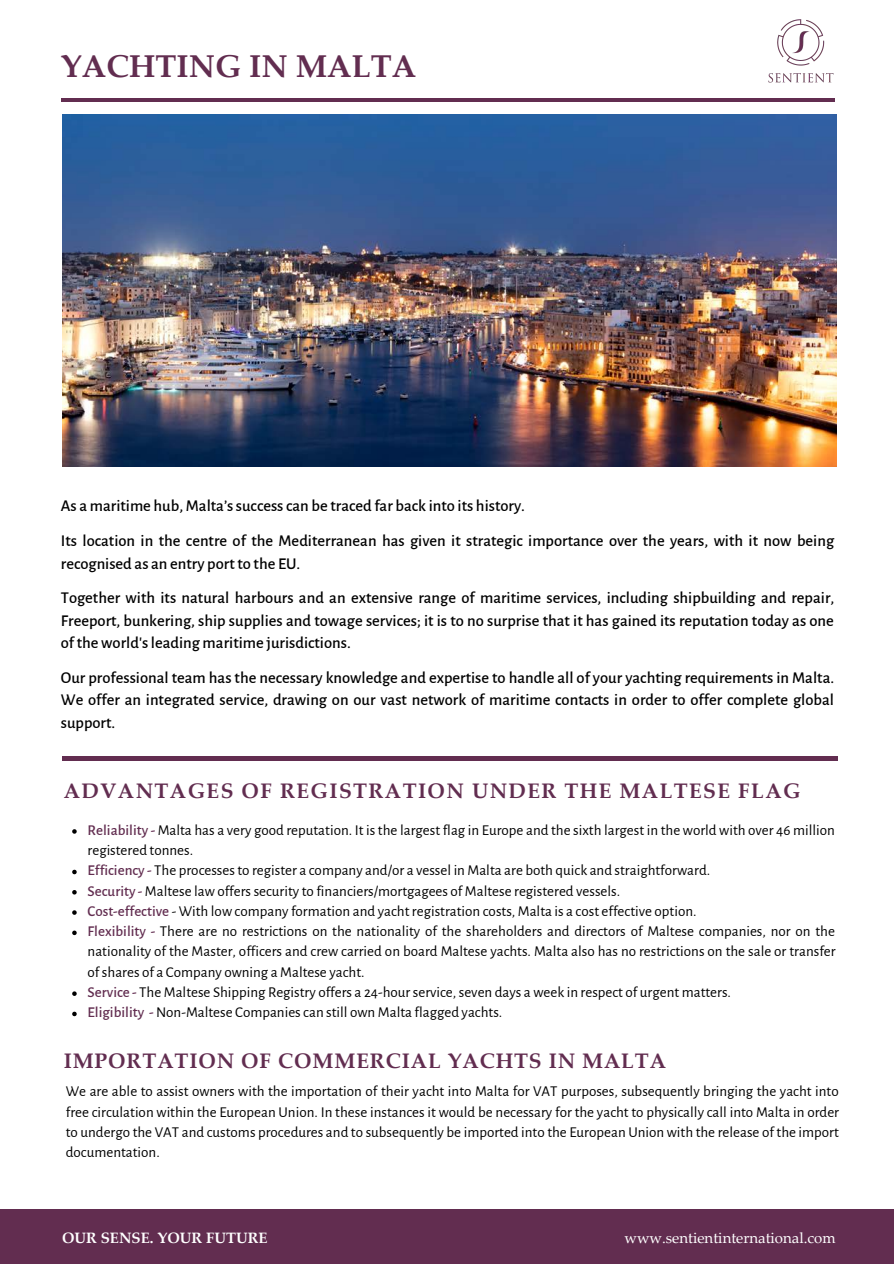
<style>
.page{position:relative;width:894px;height:1264px;background:#fff}
.page>*{position:absolute;margin:0;border:0;box-sizing:border-box;transform-origin:0 0}
.t1{font:700 31.5px "Palatino Linotype";color:#622d50}
.t2{font:700 21px "Palatino Linotype";letter-spacing:.065em;color:#622d50}
.t3{font:700 21px "Palatino Linotype";letter-spacing:.04em;color:#622d50}
.t4{font:500 16.5px/22.5px "Alegreya Sans";color:#000;text-align:justify}
.t5{font:15px/20.2px "Alegreya Sans";color:#000;text-align:justify}
.t6{font:15px "Palatino Linotype";color:#fff}
.t7{font:700 15px "Palatino Linotype";color:#fff}
.s1{font-weight:500;color:#622d50}
</style>
<div class="page">
<img style="left:62px;top:114px;width:774px;height:353px">
<hr style="left:61px;top:98px;width:773px;height:3px;background:#622d50">
<img style="left:768px;top:19px;width:66px;height:64px">
<hr style="left:62px;top:757px;width:775px;height:3px;background:#622d50">
<div style="left:0;top:1209px;width:893px;height:54px;background:#622d50"></div>
<svg style="left:72px;top:829px;width:5px;height:4px"></svg>
<svg style="left:72px;top:869px;width:5px;height:5px"></svg>
<svg style="left:72px;top:890px;width:5px;height:4px"></svg>
<svg style="left:72px;top:910px;width:5px;height:4px"></svg>
<svg style="left:72px;top:930px;width:5px;height:5px"></svg>
<svg style="left:72px;top:991px;width:5px;height:4px"></svg>
<svg style="left:72px;top:1011px;width:5px;height:5px"></svg>
<p class="t1" style="left:61px;top:43px;width:357px">YACHTING IN MALTA</p>
<p class="t4" style="left:61px;top:495px;width:465px">As a maritime hub, Malta’s success can be traced far back into its history.</p>
<p class="t4" style="left:61px;top:530px;width:774px">Its location in the centre of the Mediterranean has given it strategic importance over the years, with it now being recognised as an entry port to the EU.</p>
<p class="t4" style="left:61px;top:587px;width:774px">Together with its natural harbours and an extensive range of maritime services, including shipbuilding and repair, Freeport, bunkering, ship supplies and towage services; it is to no surprise that it has gained its reputation today as one of the world's leading maritime jurisdictions.</p>
<p class="t4" style="left:61px;top:666px;width:774px">Our professional team has the necessary knowledge and expertise to handle all of your yachting requirements in Malta.<br>We offer an integrated service, drawing on our vast network of maritime contacts in order to offer complete global support.</p>
<p class="t2" style="left:64px;top:775px;width:738px">ADVANTAGES OF REGISTRATION UNDER THE MALTESE FLAG</p>
<p class="t5" style="left:88px;top:820px;width:748px"><span class="s1">Reliability -</span> Malta has a very good reputation. It is the largest flag in Europe and the sixth largest in the world with over 46 million registered tonnes.</p>
<p class="t5" style="left:88px;top:860px;width:624px"><span class="s1">Efficiency -</span> The processes to register a company and/or a vessel in Malta are both quick and straightforward.</p>
<p class="t5" style="left:88px;top:881px;width:534px"><span class="s1">Security -</span> Maltese law offers security to financiers/mortgagees of Maltese registered vessels.</p>
<p class="t5" style="left:88px;top:901px;width:610px"><span class="s1">Cost-effective</span> - With low company formation and yacht registration costs, Malta is a cost effective option.</p>
<p class="t5" style="left:88px;top:921px;width:749px"><span class="s1">Flexibility -</span> There are no restrictions on the nationality of the shareholders and directors of Maltese companies, nor on the nationality of the Master, officers and crew carried on board Maltese yachts. Malta also has no restrictions on the sale or transfer of shares of a Company owning a Maltese yacht.</p>
<p class="t5" style="left:88px;top:982px;width:644px"><span class="s1">Service -</span> The Maltese Shipping Registry offers a 24-hour service, seven days a week in respect of urgent matters.</p>
<p class="t5" style="left:88px;top:1002px;width:416px"><span class="s1">Eligibility -</span> Non-Maltese Companies can still own Malta flagged yachts.</p>
<p class="t3" style="left:64px;top:1045px;width:603px">IMPORTATION OF COMMERCIAL YACHTS IN MALTA</p>
<p class="t5" style="left:66px;top:1081px;width:774px">We are able to assist owners with the importation of their yacht into Malta for VAT purposes, subsequently bringing the yacht into free circulation within the European Union. In these instances it would be necessary for the yacht to physically call into Malta in order to undergo the VAT and customs procedures and to subsequently be imported into the European Union with the release of the import documentation.</p>
<p class="t7" style="left:62px;top:1226px;width:207px">OUR SENSE. YOUR FUTURE</p>
<p class="t6" style="left:624px;top:1226px;width:212px">www.sentientinternational.com</p>
</div>
